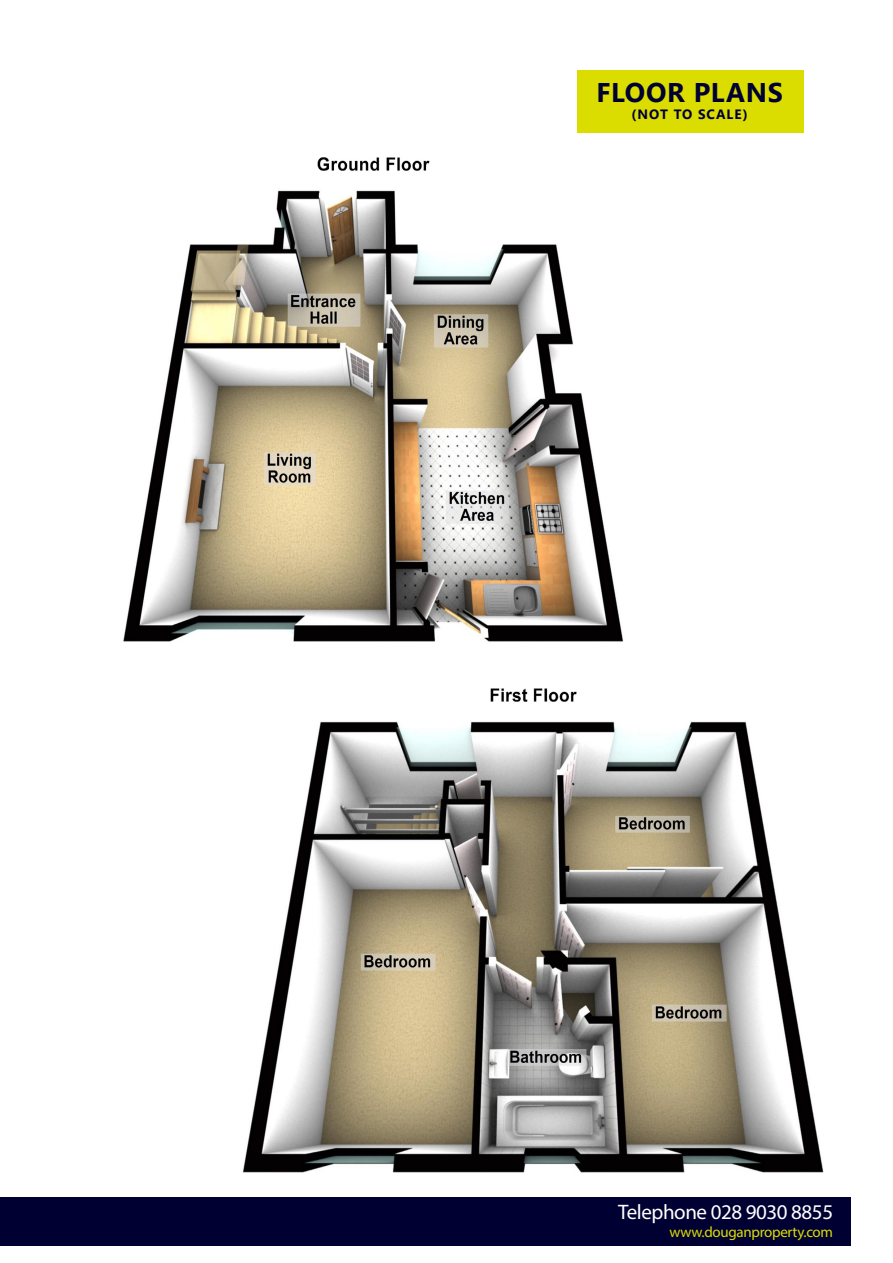
<style>
.page{position:relative;width:893px;height:1263px;background:#fff}
.page>*{position:absolute;margin:0;border:0;box-sizing:border-box;transform-origin:0 0}
.t1{font:700 27px "Segoe UI";letter-spacing:.025em;color:#003}
.t2{font:21px "Myriad Pro";letter-spacing:-.02em;color:#fff}
.t3{font:15px "Myriad Pro";letter-spacing:-.02em;color:#dbdc00}
.t4{font:700 13.5px "Segoe UI";letter-spacing:.075em;color:#003}
</style>
<div class="page">
<div style="left:0;top:1198px;width:850px;height:48px;background:#003"></div>
<div style="left:577px;top:70px;width:227px;height:62px;background:#dbdc00"></div>
<img style="left:123px;top:157px;width:501px;height:484px">
<img style="left:242px;top:688px;width:582px;height:485px">
<p class="t1" style="left:596px;top:66px;width:188px">FLOOR PLANS</p>
<p class="t4" style="left:632px;top:101px;width:118px">(NOT TO SCALE)</p>
<p class="t2" style="left:618px;top:1199px;width:216px">Telephone 028 9030 8855</p>
<p class="t3" style="left:670px;top:1223px;width:165px">www.douganproperty.com</p>
</div>
